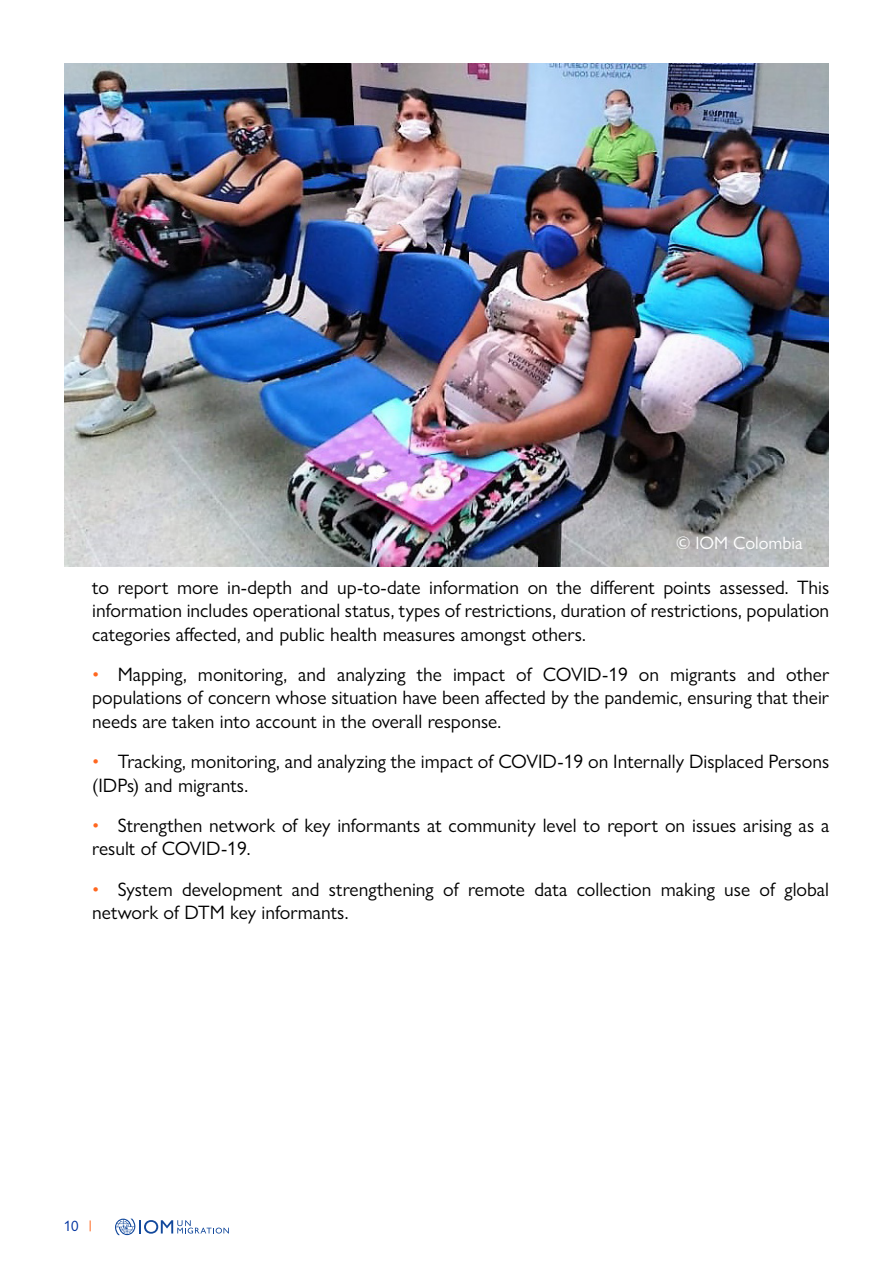
<style>
.page{position:relative;width:893px;height:1263px;background:#fff}
.page>*{position:absolute;margin:0;border:0;box-sizing:border-box;transform-origin:0 0}
.t1{font:19.5px/23.4px "Gill Sans Nova";color:#000}
.t2{font:18px "Gill Sans Nova";color:#fff}
.t3{font:15px "Gill Sans Nova";color:#0033a0}
.s1{color:#ff671f}
</style>
<div class="page">
<svg style="left:115px;top:1218px;width:114px;height:17px"></svg>
<img style="left:64px;top:64px;width:765px;height:503px">
<p class="t2" style="left:676px;top:532px;width:128px">© IOM Colombia</p>
<p class="t1" style="left:92px;top:575px;width:738px;text-align:justify">to report more in-depth and up-to-date information on the different points assessed. This information includes operational status, types of restrictions, duration of restrictions, population categories affected, and public health measures amongst others.</p>
<p class="t1" style="left:92px;top:662px;width:738px;text-align:justify"><span class="s1">•</span> Mapping, monitoring, and analyzing the impact of COVID-19 on migrants and other populations of concern whose situation have been affected by the pandemic, ensuring that their needs are taken into account in the overall response.</p>
<p class="t1" style="left:92px;top:750px;width:738px"><span class="s1">•</span> Tracking, monitoring, and analyzing the impact of COVID-19 on Internally Displaced Persons (IDPs) and migrants.</p>
<p class="t1" style="left:92px;top:813px;width:738px"><span class="s1">•</span> Strengthen network of key informants at community level to report on issues arising as a result of COVID-19.</p>
<p class="t1" style="left:92px;top:877px;width:738px"><span class="s1">•</span> System development and strengthening of remote data collection making use of global network of DTM key informants.</p>
<p class="t3" style="left:64px;top:1217px;width:16px">10</p>
</div>
